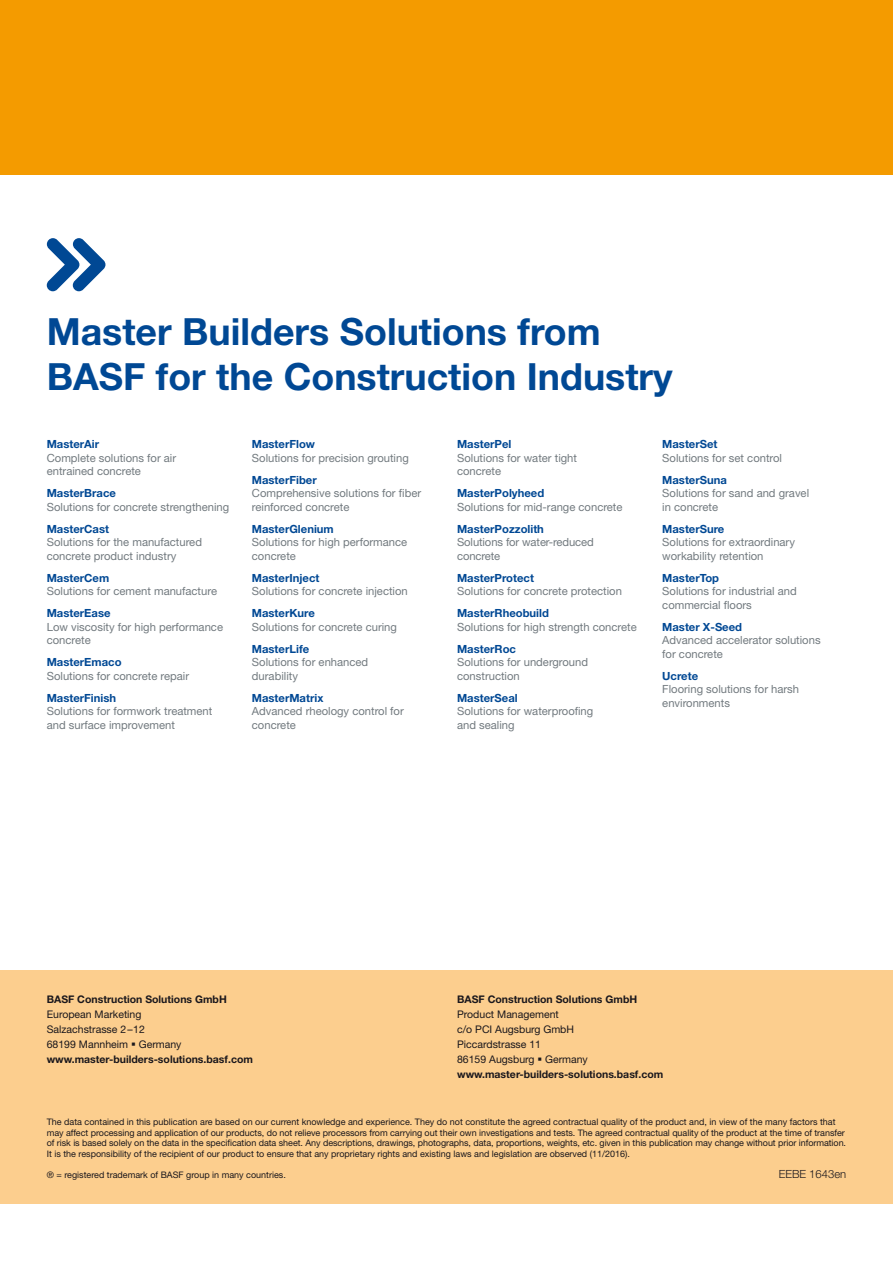
<style>
.page{position:relative;width:893px;height:1263px;background:#fff}
.page>*{position:absolute;margin:0;border:0;box-sizing:border-box;transform-origin:0 0}
.t1{font:700 37.5px/45px "Helvetica Neue LT Std";color:#004894}
.t2{font:11.25px/13.5px "Helvetica Neue LT Std";color:#727a7f}
.t3{font:700 11.25px "Helvetica Neue LT Std";color:#004894}
.t4{font:300 11.25px "Helvetica Neue LT Std";color:#1a171c}
.t5{font:10.5px/15px "Helvetica Neue LT Std";color:#1a171c}
.t6{font:700 10.5px "Helvetica Neue LT Std";color:#1a171c}
.t7{font:9px/10.5px "Helvetica Neue LT Std";letter-spacing:-.005em;color:#1a171c}
.s1{font-weight:700}
</style>
<div class="page">
<div style="left:0;top:0;width:893px;height:174px;background:#f49b00"></div>
<div style="left:0;top:969px;width:893px;height:234px;background:#fcce8e"></div>
<svg style="left:47px;top:238px;width:58px;height:53px"></svg>
<h1 class="t1" style="left:47px;top:308px;width:627px">Master Builders Solutions from<br>BASF for the Construction Industry</h1>
<p class="t3" style="left:47px;top:437px;width:54px">MasterAir</p>
<p class="t2" style="left:47px;top:451px;width:131px">Complete solutions for air entrained concrete</p>
<p class="t3" style="left:47px;top:486px;width:71px">MasterBrace</p>
<p class="t2" style="left:47px;top:500px;width:184px">Solutions for concrete strengthening</p>
<p class="t3" style="left:47px;top:522px;width:64px">MasterCast</p>
<p class="t2" style="left:47px;top:535px;width:157px">Solutions for the manufactured concrete product industry</p>
<p class="t3" style="left:47px;top:571px;width:64px">MasterCem</p>
<p class="t2" style="left:47px;top:584px;width:172px">Solutions for cement manufacture</p>
<p class="t3" style="left:47px;top:606px;width:65px">MasterEase</p>
<p class="t2" style="left:47px;top:620px;width:178px">Low viscosity for high performance concrete</p>
<p class="t3" style="left:47px;top:655px;width:76px">MasterEmaco</p>
<p class="t2" style="left:47px;top:669px;width:144px">Solutions for concrete repair</p>
<p class="t3" style="left:47px;top:691px;width:71px">MasterFinish</p>
<p class="t2" style="left:47px;top:704px;width:167px">Solutions for formwork treatment and surface improvement</p>
<p class="t3" style="left:252px;top:437px;width:65px">MasterFlow</p>
<p class="t2" style="left:252px;top:451px;width:158px">Solutions for precision grouting</p>
<p class="t3" style="left:252px;top:473px;width:66px">MasterFiber</p>
<p class="t2" style="left:252px;top:486px;width:171px">Comprehensive solutions for fiber reinforced concrete</p>
<p class="t3" style="left:252px;top:522px;width:83px">MasterGlenium</p>
<p class="t2" style="left:252px;top:535px;width:157px">Solutions for high performance concrete</p>
<p class="t3" style="left:252px;top:571px;width:69px">MasterInject</p>
<p class="t2" style="left:252px;top:584px;width:157px">Solutions for concrete injection</p>
<p class="t3" style="left:252px;top:606px;width:64px">MasterKure</p>
<p class="t2" style="left:252px;top:620px;width:147px">Solutions for concrete curing</p>
<p class="t3" style="left:252px;top:642px;width:59px">MasterLife</p>
<p class="t2" style="left:252px;top:655px;width:118px">Solutions for enhanced durability</p>
<p class="t3" style="left:252px;top:691px;width:73px">MasterMatrix</p>
<p class="t2" style="left:252px;top:704px;width:153px">Advanced rheology control for concrete</p>
<p class="t3" style="left:457px;top:437px;width:56px">MasterPel</p>
<p class="t2" style="left:457px;top:451px;width:121px">Solutions for water tight concrete</p>
<p class="t3" style="left:457px;top:486px;width:89px">MasterPolyheed</p>
<p class="t2" style="left:457px;top:500px;width:167px">Solutions for mid-range concrete</p>
<p class="t3" style="left:457px;top:522px;width:88px">MasterPozzolith</p>
<p class="t2" style="left:457px;top:535px;width:138px">Solutions for water-reduced concrete</p>
<p class="t3" style="left:457px;top:571px;width:78px">MasterProtect</p>
<p class="t2" style="left:457px;top:584px;width:166px">Solutions for concrete protection</p>
<p class="t3" style="left:457px;top:606px;width:93px">MasterRheobuild</p>
<p class="t2" style="left:457px;top:620px;width:181px">Solutions for high strength concrete</p>
<p class="t3" style="left:457px;top:642px;width:60px">MasterRoc</p>
<p class="t2" style="left:457px;top:655px;width:132px">Solutions for underground construction</p>
<p class="t3" style="left:457px;top:691px;width:62px">MasterSeal</p>
<p class="t2" style="left:457px;top:704px;width:138px">Solutions for waterproofing and sealing</p>
<p class="t3" style="left:662px;top:437px;width:57px">MasterSet</p>
<p class="t2" style="left:662px;top:451px;width:121px">Solutions for set control</p>
<p class="t3" style="left:662px;top:473px;width:66px">MasterSuna</p>
<p class="t2" style="left:662px;top:486px;width:148px">Solutions for sand and gravel in concrete</p>
<p class="t3" style="left:662px;top:522px;width:64px">MasterSure</p>
<p class="t2" style="left:662px;top:535px;width:134px">Solutions for extraordinary workability retention</p>
<p class="t3" style="left:662px;top:571px;width:58px">MasterTop</p>
<p class="t2" style="left:662px;top:584px;width:136px">Solutions for industrial and commercial floors</p>
<p class="t3" style="left:662px;top:620px;width:81px">Master X-Seed</p>
<p class="t2" style="left:662px;top:633px;width:160px">Advanced accelerator solutions for concrete</p>
<p class="t3" style="left:662px;top:669px;width:37px">Ucrete</p>
<p class="t2" style="left:662px;top:682px;width:138px">Flooring solutions for harsh environments</p>
<p class="t6" style="left:47px;top:992px;width:182px">BASF Construction Solutions GmbH</p>
<p class="t5" style="left:47px;top:1006px;width:208px">European Marketing<br>Salzachstrasse 2–12<br>68199 Mannheim ▪ Germany <span class="s1">www.master-builders-solutions.basf.com</span></p>
<p class="t6" style="left:457px;top:992px;width:182px">BASF Construction Solutions GmbH</p>
<p class="t5" style="left:457px;top:1006px;width:208px">Product Management<br>c/o PCI Augsburg GmbH<br>Piccardstrasse 11<br>86159 Augsburg ▪ Germany <span class="s1">www.master-builders-solutions.basf.com</span></p>
<p class="t7" style="left:47px;top:1117px;width:801px">The data contained in this publication are based on our current knowledge and experience. They do not constitute the agreed contractual quality of the product and, in view of the many factors that may affect processing and application of our products, do not relieve processors from carrying out their own investigations and tests. The agreed contractual quality of the product at the time of transfer of risk is based solely on the data in the specification data sheet. Any descriptions, drawings, photographs, data, proportions, weights, etc. given in this publication may change without prior information.<br>It is the responsibility of the recipient of our product to ensure that any proprietary rights and existing laws and legislation are observed (11/2016).</p>
<p class="t7" style="left:47px;top:1169px;width:241px">® = registered trademark of BASF group in many countries.</p>
<p class="t4" style="left:779px;top:1167px;width:69px">EEBE 1643en</p>
</div>
